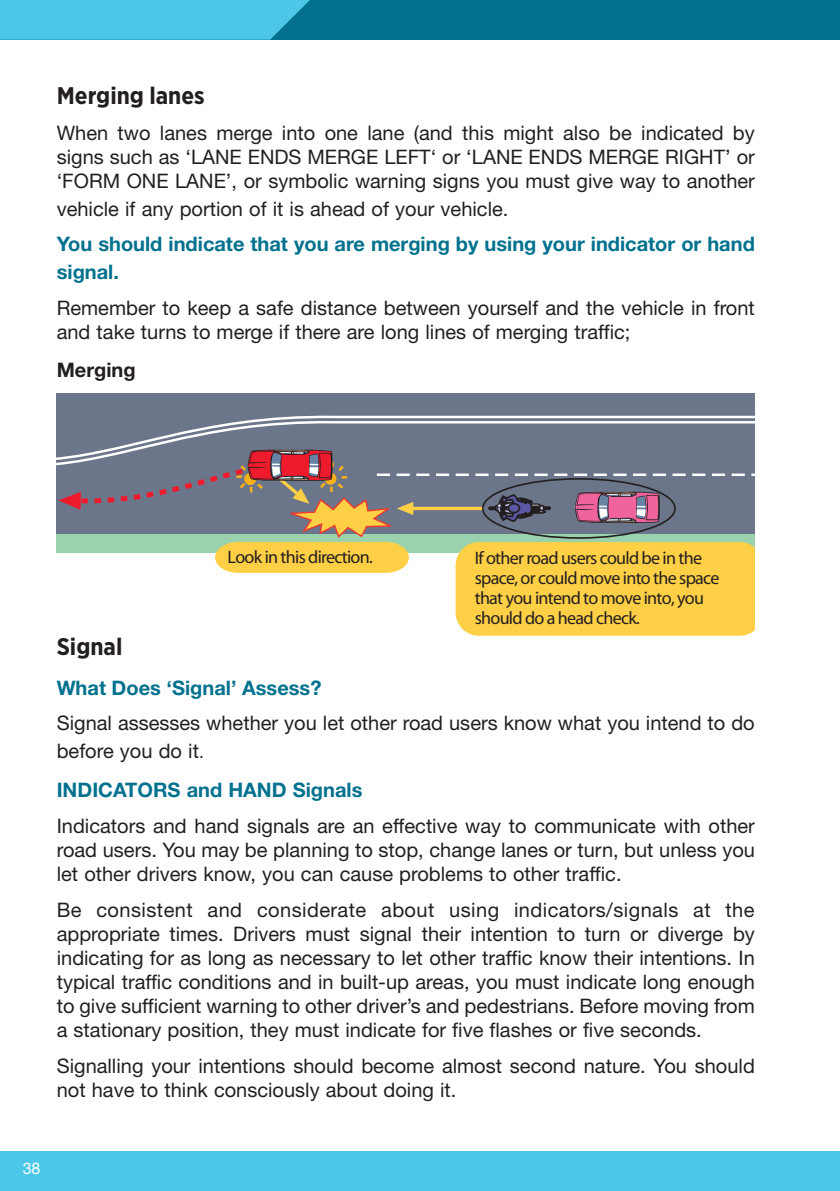
<style>
.page{position:relative;width:840px;height:1191px;background:#fff}
.page>*{position:absolute;margin:0;border:0;box-sizing:border-box;transform-origin:0 0}
.t1{font:700 24px "Gotham Narrow";color:#231f20}
.t2{font:20px/24px "Helvetica Neue LT Std";color:#231f20}
.t3{font:700 20px/35.4px "Helvetica Neue LT Std";color:#00718e}
.t4{font:500 18px/19.6px "Helvetica Neue";letter-spacing:-.04em;color:#231f20}
.t5{font:16px "Helvetica Neue LT Std";color:#fff}
.s1{font-weight:400;color:#231f20}
.s2{font-weight:700;color:#00718e}
.s3{font-weight:700}
.s4{font-weight:300;color:#231f20}
</style>
<div class="page">
<div style="left:0;top:0;width:839px;height:40px;background:#00718e"></div>
<div style="left:0;top:1151px;width:839px;height:40px;background:#4dc7e9"></div>
<svg style="left:0;top:0;width:310px;height:40px;background:#47c0e2"></svg>
<div style="left:57px;top:393px;width:697px;height:147px;background:#6c768a"></div>
<svg style="left:57px;top:415px;width:697px;height:220px"></svg>
<h2 class="t1" style="left:57px;top:80px;width:149px">Merging lanes</h2>
<p class="t2" style="left:57px;top:120px;width:699px;text-align:justify">When two lanes merge into one lane (and this might also be indicated by signs such as ‘LANE ENDS MERGE LEFT‘ or ‘LANE ENDS MERGE RIGHT’ or ‘FORM ONE LANE’, or symbolic warning signs you must give way to another</p>
<p class="t3" style="left:57px;top:191px;width:699px"><span class="s1">vehicle if any portion of it is ahead of your vehicle.<br></span>You should indicate that you are merging by using your indicator or hand</p>
<p class="t2" style="left:57px;top:254px;width:699px;line-height:35.4px"><span class="s2">signal.<br></span>Remember to keep a safe distance between yourself and the vehicle in front</p>
<p class="t2" style="left:57px;top:313px;width:575px;line-height:37.6px">and take turns to merge if there are long lines of merging traffic;<br><span class="s3">Merging</span></p>
<p class="t4" style="left:227px;top:548px;width:146px">Look in this direction.</p>
<p class="t4" style="left:474px;top:549px;width:246px">If other road users could be in the space, or could move into the space that you intend to move into, you should do a head check.</p>
<h2 class="t1" style="left:57px;top:631px;width:67px">Signal</h2>
<p class="t2" style="left:57px;top:669px;width:699px;line-height:35.4px"><span class="s2">What Does ‘Signal’ Assess?<br></span>Signal assesses whether you let other road users know what you intend to do</p>
<p class="t3" style="left:57px;top:731px;width:307px;line-height:39.4px"><span class="s1">before you do it</span><span class="s4">.<br></span>INDICATORS and HAND Signals</p>
<p class="t2" style="left:57px;top:813px;width:699px;text-align:justify">Indicators and hand signals are an effective way to communicate with other road users. You may be planning to stop, change lanes or turn, but unless you let other drivers know, you can cause problems to other traffic.</p>
<p class="t2" style="left:57px;top:897px;width:699px;text-align:justify">Be consistent and considerate about using indicators/signals at the appropriate times. Drivers must signal their intention to turn or diverge by indicating for as long as necessary to let other traffic know their intentions. In typical traffic conditions and in built-up areas, you must indicate long enough to give sufficient warning to other driver’s and pedestrians. Before moving from a stationary position, they must indicate for five flashes or five seconds.</p>
<p class="t2" style="left:57px;top:1053px;width:699px">Signalling your intentions should become almost second nature. You should not have to think consciously about doing it.</p>
<p class="t5" style="left:23px;top:1158px;width:19px">38</p>
</div>
